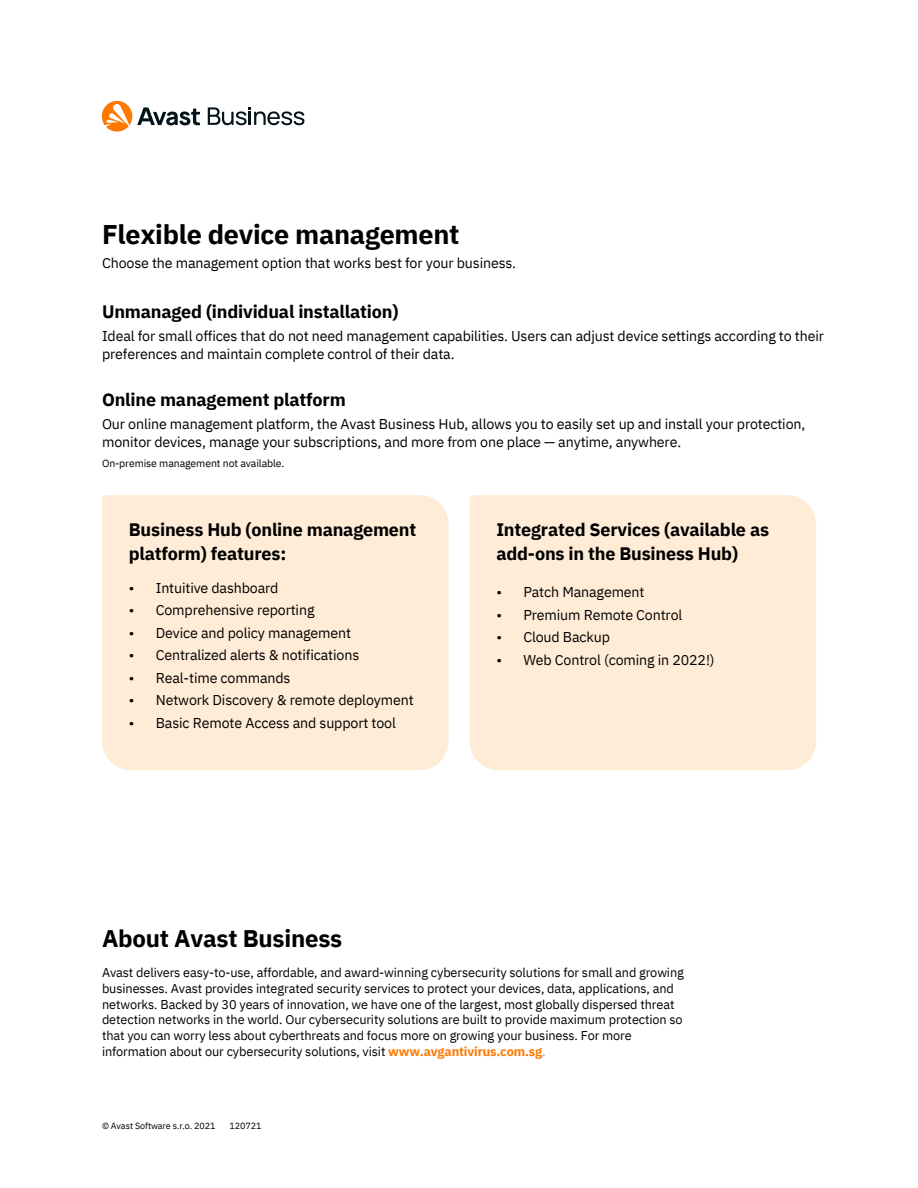
<style>
.page{position:relative;width:918px;height:1188px;background:#fff}
.page>*{position:absolute;margin:0;border:0;box-sizing:border-box;transform-origin:0 0}
.t1{font:700 27px "IBM Plex Sans";letter-spacing:-.01em;color:#000}
.t2{font:700 24px "IBM Plex Sans";letter-spacing:-.01em;color:#000}
.t3{font:700 18px/23.7px "IBM Plex Sans";letter-spacing:-.01em;color:#000}
.t4{font:14.25px/22.5px "IBM Plex Sans";letter-spacing:-.01em;color:#000}
.t5{font:12.75px/15.8px "IBM Plex Sans";letter-spacing:-.01em;color:#000}
.t6{font:10.5px "IBM Plex Sans";letter-spacing:-.01em;color:#000}
.t7{font:9px "IBM Plex Sans";letter-spacing:-.01em;color:#000}
.s1{font-weight:700;color:#ff7800}
.s2{color:#ff7800}
</style>
<div class="page">
<svg style="left:102px;top:101px;width:98px;height:31px"></svg>
<div style="left:102px;top:495px;width:347px;height:275px;background:#ffecd6"></div>
<svg style="left:208px;top:107px;width:96px;height:18px"></svg>
<div style="left:470px;top:495px;width:346px;height:275px;background:#ffecd6"></div>
<p class="t1" style="left:102px;top:217px;width:359px">Flexible device management</p>
<p class="t4" style="left:102px;top:251px;width:416px">Choose the management option that works best for your business.</p>
<p class="t3" style="left:102px;top:299px;width:298px">Unmanaged (individual installation)</p>
<p class="t4" style="left:102px;top:327px;width:723px;line-height:18px">Ideal for small offices that do not need management capabilities. Users can adjust device settings according to their preferences and maintain complete control of their data.</p>
<p class="t3" style="left:102px;top:387px;width:245px">Online management platform</p>
<p class="t4" style="left:102px;top:415px;width:705px;line-height:18px">Our online management platform, the Avast Business Hub, allows you to easily set up and install your protection, monitor devices, manage your subscriptions, and more from one place — anytime, anywhere.</p>
<p class="t6" style="left:102px;top:456px;width:184px">On-premise management not available.</p>
<p class="t3" style="left:129px;top:518px;width:289px">Business Hub (online management platform) features:</p>
<p class="t3" style="left:496px;top:518px;width:274px">Integrated Services (available as add-ons in the Business Hub)</p>
<p class="t4" style="left:129px;top:576px;width:7px;text-align:justify">• • • • • • •</p>
<p class="t4" style="left:156px;top:576px;width:124px">Intuitive dashboard</p>
<p class="t4" style="left:156px;top:599px;width:160px">Comprehensive reporting</p>
<p class="t4" style="left:156px;top:621px;width:205px">Device and policy management<br>Centralized alerts &amp; notifications</p>
<p class="t4" style="left:156px;top:666px;width:136px">Real-time commands</p>
<p class="t4" style="left:156px;top:689px;width:259px">Network Discovery &amp; remote deployment<br>Basic Remote Access and support tool</p>
<p class="t2" style="left:102px;top:922px;width:242px">About Avast Business</p>
<p class="t4" style="left:496px;top:580px;width:7px;text-align:justify">• • • •</p>
<p class="t4" style="left:523px;top:580px;width:123px">Patch Management</p>
<p class="t4" style="left:523px;top:603px;width:161px">Premium Remote Control<br>Cloud Backup</p>
<p class="t4" style="left:523px;top:648px;width:193px">Web Control (coming in 2022!)</p>
<p class="t5" style="left:102px;top:965px;width:583px">Avast delivers easy-to-use, affordable, and award-winning cybersecurity solutions for small and growing businesses. Avast provides integrated security services to protect your devices, data, applications, and networks. Backed by 30 years of innovation, we have one of the largest, most globally dispersed threat detection networks in the world. Our cybersecurity solutions are built to provide maximum protection so that you can worry less about cyberthreats and focus more on growing your business. For more information about our cybersecurity solutions, visit <span class="s1">www.avgantivirus.com.sg</span><span class="s2">.</span></p>
<p class="t7" style="left:102px;top:1120px;width:115px">© Avast Software s.r.o. 2021</p>
<p class="t7" style="left:229px;top:1120px;width:33px">120721</p>
</div>
